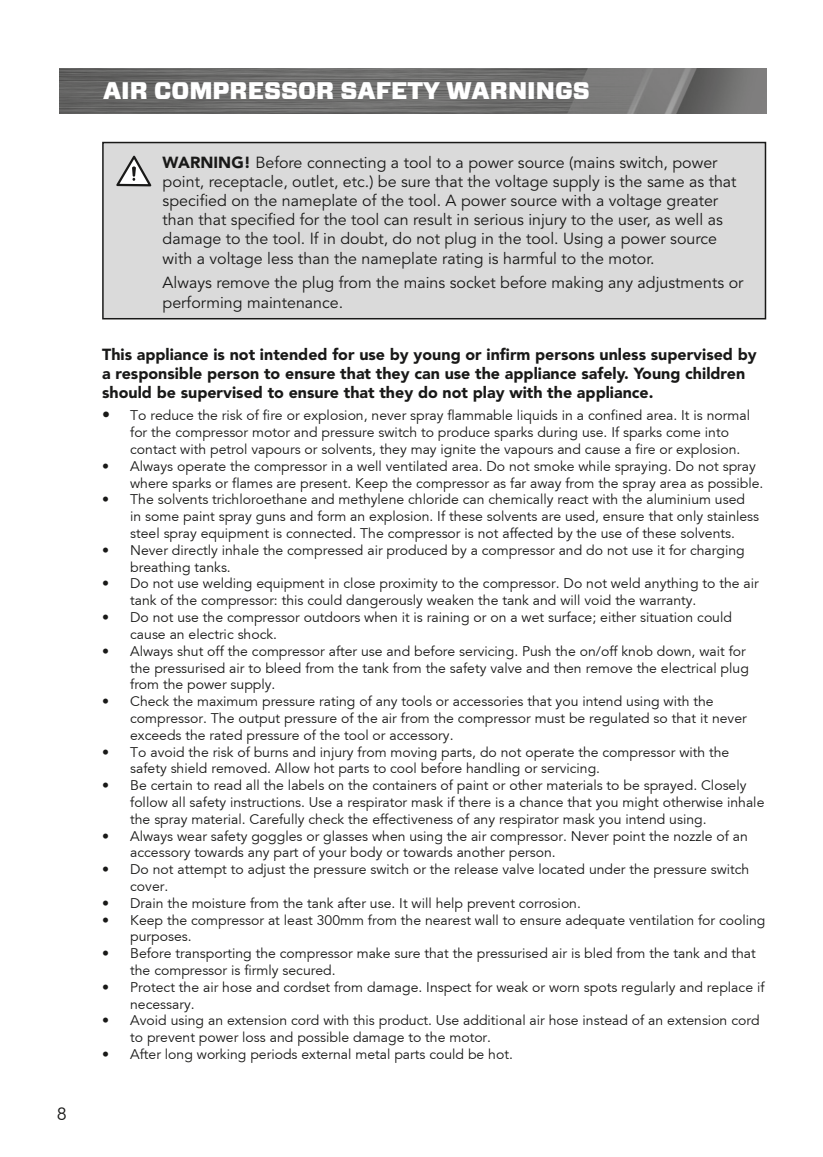
<style>
.page{position:relative;width:823px;height:1157px;background:#fff}
.page>*{position:absolute;margin:0;border:0;box-sizing:border-box;transform-origin:0 0}
.t1{font:900 24px "Vitesse Sans";color:#fff}
.t2{font:18px "Avenir";color:#191918}
.t3{font:16px/19.2px "Avenir LT Std";color:#191918}
.t4{font:900 16px/19.2px "Avenir LT Std";color:#191918}
.t5{font:14px/16.8px "Avenir";color:#191918}
.s1{font-weight:900}
.s2{font-size:16px}
</style>
<div class="page">
<img style="left:59px;top:68px;width:706px;height:45px">
<div style="left:103px;top:142px;width:662px;height:177px;background:#dadada"></div>
<div style="left:102px;top:142px;width:663px;height:177px;border:2px solid #191918"></div>
<svg style="left:116px;top:156px;width:35px;height:30px"></svg>
<p class="t2" style="left:57px;top:1103px;width:12px">8</p>
<h1 class="t1" style="left:103px;top:75px;width:488px">AIR COMPRESSOR SAFETY WARNINGS</h1>
<p class="t3" style="left:162px;top:153px;width:575px"><span class="s1">WARNING!</span> Before connecting a tool to a power source (mains switch, power point, receptacle, outlet, etc.) be sure that the voltage supply is the same as that specified on the nameplate of the tool. A power source with a voltage greater than that specified for the tool can result in serious injury to the user, as well as damage to the tool. If in doubt, do not plug in the tool. Using a power source with a voltage less than the nameplate rating is harmful to the motor.</p>
<p class="t3" style="left:162px;top:274px;width:582px">Always remove the plug from the mains socket before making any adjustments or performing maintenance.</p>
<p class="t4" style="left:102px;top:345px;width:655px">This appliance is not intended for use by young or infirm persons unless supervised by a responsible person to ensure that they can use the appliance safely. Young children should be supervised to ensure that they do not play with the appliance.</p>
<p class="t5" style="left:102px;top:407px;width:649px"><span class="s2">¥</span> To reduce the risk of fire or explosion, never spray flammable liquids in a confined area. It is normal</p>
<p class="t5" style="left:130px;top:424px;width:600px">for the compressor motor and pressure switch to produce sparks during use. If sparks come into</p>
<p class="t5" style="left:130px;top:441px;width:611px">contact with petrol vapours or solvents, they may ignite the vapours and cause a fire or explosion.</p>
<p class="t5" style="left:102px;top:458px;width:8px">¥</p>
<p class="t5" style="left:130px;top:458px;width:634px">Always operate the compressor in a well ventilated area. Do not smoke while spraying. Do not spray where sparks or flames are present. Keep the compressor as far away from the spray area as possible.</p>
<p class="t5" style="left:102px;top:491px;width:8px">¥</p>
<p class="t5" style="left:130px;top:491px;width:630px">The solvents trichloroethane and methylene chloride can chemically react with the aluminium used in some paint spray guns and form an explosion. If these solvents are used, ensure that only stainless steel spray equipment is connected. The compressor is not affected by the use of these solvents.</p>
<p class="t5" style="left:102px;top:542px;width:8px">¥</p>
<p class="t5" style="left:130px;top:542px;width:615px">Never directly inhale the compressed air produced by a compressor and do not use it for charging breathing tanks.</p>
<p class="t5" style="left:102px;top:575px;width:8px">¥</p>
<p class="t5" style="left:130px;top:575px;width:629px">Do not use welding equipment in close proximity to the compressor. Do not weld anything to the air tank of the compressor: this could dangerously weaken the tank and will void the warranty.</p>
<p class="t5" style="left:102px;top:609px;width:8px">¥</p>
<p class="t5" style="left:130px;top:609px;width:603px">Do not use the compressor outdoors when it is raining or on a wet surface; either situation could cause an electric shock.</p>
<p class="t5" style="left:102px;top:643px;width:8px">¥</p>
<p class="t5" style="left:130px;top:643px;width:619px">Always shut off the compressor after use and before servicing. Push the on/off knob down, wait for the pressurised air to bleed from the tank from the safety valve and then remove the electrical plug from the power supply.</p>
<p class="t5" style="left:102px;top:693px;width:8px">¥</p>
<p class="t5" style="left:130px;top:693px;width:617px">Check the maximum pressure rating of any tools or accessories that you intend using with the compressor. The output pressure of the air from the compressor must be regulated so that it never exceeds the rated pressure of the tool or accessory.</p>
<p class="t5" style="left:102px;top:743px;width:8px">¥</p>
<p class="t5" style="left:130px;top:743px;width:600px">To avoid the risk of burns and injury from moving parts, do not operate the compressor with the safety shield removed. Allow hot parts to cool before handling or servicing.</p>
<p class="t5" style="left:102px;top:777px;width:8px">¥</p>
<p class="t5" style="left:130px;top:777px;width:635px">Be certain to read all the labels on the containers of paint or other materials to be sprayed. Closely follow all safety instructions. Use a respirator mask if there is a chance that you might otherwise inhale the spray material. Carefully check the effectiveness of any respirator mask you intend using.</p>
<p class="t5" style="left:102px;top:827px;width:8px">¥</p>
<p class="t5" style="left:130px;top:827px;width:619px">Always wear safety goggles or glasses when using the air compressor. Never point the nozzle of an accessory towards any part of your body or towards another person.</p>
<p class="t5" style="left:102px;top:861px;width:8px">¥</p>
<p class="t5" style="left:130px;top:861px;width:620px">Do not attempt to adjust the pressure switch or the release valve located under the pressure switch cover.</p>
<p class="t5" style="left:102px;top:895px;width:8px">¥</p>
<p class="t5" style="left:130px;top:895px;width:452px">Drain the moisture from the tank after use. It will help prevent corrosion.</p>
<p class="t5" style="left:102px;top:911px;width:8px">¥</p>
<p class="t5" style="left:130px;top:911px;width:636px">Keep the compressor at least 300mm from the nearest wall to ensure adequate ventilation for cooling purposes.</p>
<p class="t5" style="left:102px;top:945px;width:8px">¥</p>
<p class="t5" style="left:130px;top:945px;width:626px">Before transporting the compressor make sure that the pressurised air is bled from the tank and that the compressor is firmly secured.</p>
<p class="t5" style="left:102px;top:979px;width:8px">¥</p>
<p class="t5" style="left:130px;top:979px;width:635px">Protect the air hose and cordset from damage. Inspect for weak or worn spots regularly and replace if necessary.</p>
<p class="t5" style="left:102px;top:1012px;width:8px">¥</p>
<p class="t5" style="left:130px;top:1012px;width:630px">Avoid using an extension cord with this product. Use additional air hose instead of an extension cord to prevent power loss and possible damage to the motor.</p>
<p class="t5" style="left:102px;top:1046px;width:8px">¥</p>
<p class="t5" style="left:130px;top:1046px;width:384px">After long working periods external metal parts could be hot.</p>
</div>
